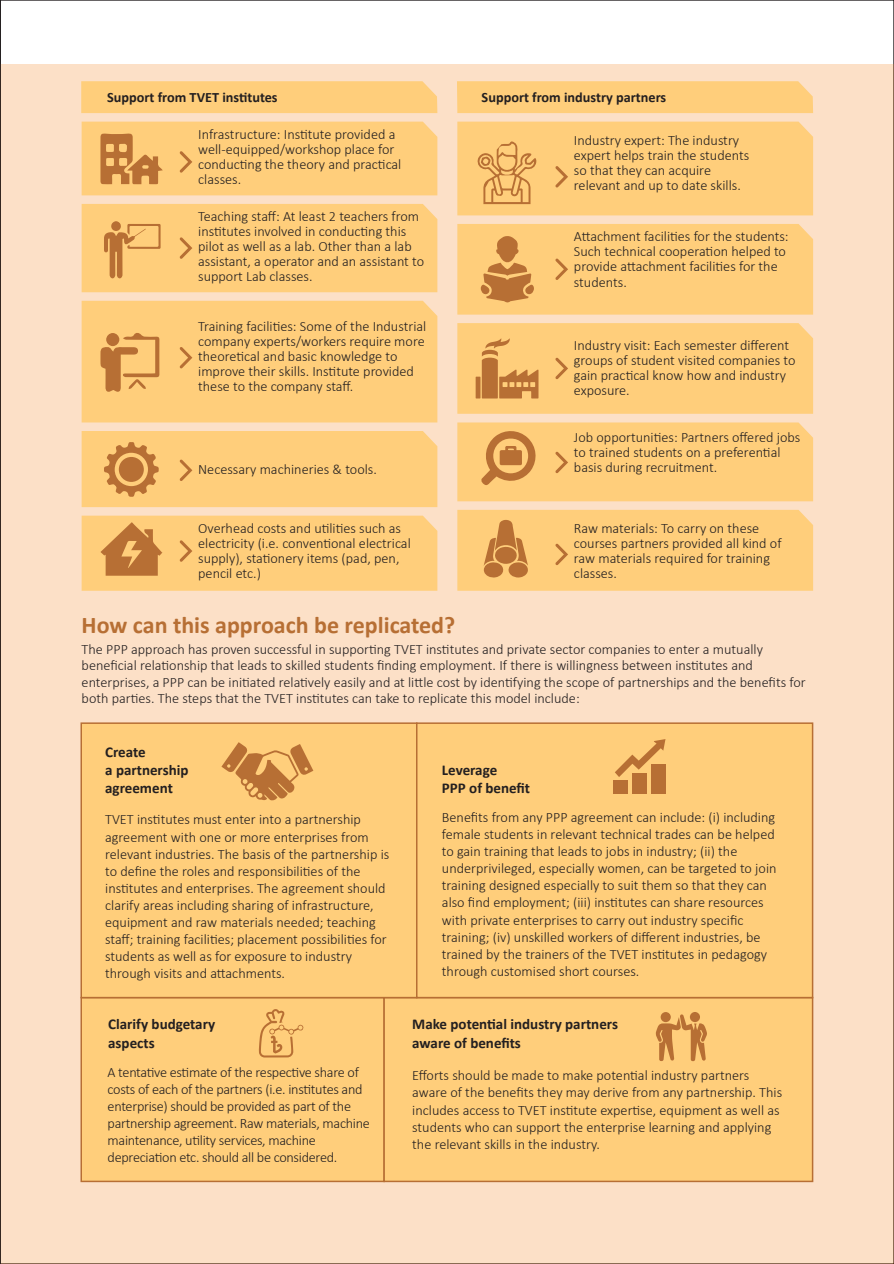
<style>
.page{position:relative;width:894px;height:1264px;background:#fff}
.page>*{position:absolute;margin:0;border:0;box-sizing:border-box;transform-origin:0 0}
.t1{font:700 24px "Calibri";color:#b76f34}
.t2{font:700 15px/18px "Calibri";color:#231f20}
.t3{font:300 14.25px/15px "Calibri";color:#231f20}
.t4{font:300 14.25px/17.1px "Calibri";letter-spacing:-.02em;color:#231f20}
.t5{font:700 14.25px "Calibri";color:#231f20}
</style>
<div class="page">
<div style="left:0;top:64px;width:893px;height:1199px;background:#fce0c7"></div>
<svg style="left:0;top:0;width:1px;height:1263px"></svg>
<div style="left:80px;top:996px;width:305px;height:185px;background:#ffce7b;border:2px solid #b76f34"></div>
<div style="left:383px;top:996px;width:430px;height:185px;background:#ffce7b;border:2px solid #b76f34"></div>
<div style="left:80px;top:722px;width:337px;height:276px;background:#ffce7b;border:2px solid #b76f34"></div>
<div style="left:416px;top:722px;width:397px;height:276px;background:#ffce7b;border:2px solid #b76f34"></div>
<svg style="left:259px;top:1009px;width:44px;height:48px"></svg>
<svg style="left:221px;top:742px;width:92px;height:59px"></svg>
<svg style="left:615px;top:739px;width:50px;height:38px"></svg>
<div style="left:650px;top:764px;width:15px;height:30px;background:#b76f34"></div>
<div style="left:632px;top:773px;width:14px;height:21px;background:#b76f34"></div>
<div style="left:613px;top:780px;width:14px;height:14px;background:#b76f34"></div>
<svg style="left:655px;top:1014px;width:52px;height:47px"></svg>
<svg style="left:689px;top:1011px;width:11px;height:11px"></svg>
<div style="left:660px;top:1011px;width:10px;height:11px;background:#b76f34;border-radius:50%"></div>
<div style="left:81px;top:81px;width:356px;height:32px;background:#ffce7b"></div>
<div style="left:457px;top:81px;width:355px;height:32px;background:#ffce7b"></div>
<svg style="left:82px;top:122px;width:355px;height:73px;background:#f9c776"></svg>
<div style="left:82px;top:301px;width:355px;height:121px;background:#ffce7b"></div>
<svg style="left:82px;top:515px;width:355px;height:75px;background:#f9c676"></svg>
<div style="left:457px;top:224px;width:355px;height:90px;background:#ffce7b"></div>
<svg style="left:457px;top:422px;width:355px;height:79px;background:#fbc977"></svg>
<div style="left:82px;top:204px;width:355px;height:88px;background:#ffce7b"></div>
<div style="left:82px;top:431px;width:355px;height:76px;background:#ffce7b"></div>
<div style="left:119px;top:457px;width:25px;height:25px;background:#b76f34;border-radius:50%"></div>
<svg style="left:457px;top:323px;width:355px;height:91px;background:#fac877"></svg>
<div style="left:457px;top:510px;width:355px;height:80px;background:#ffce7b"></div>
<div style="left:457px;top:122px;width:355px;height:93px;background:#ffce7b"></div>
<p class="t5" style="left:107px;top:88px;width:172px">Support from TVET institutes</p>
<p class="t5" style="left:481px;top:88px;width:186px">Support from industry partners</p>
<p class="t3" style="left:198px;top:127px;width:205px">Infrastructure: Institute provided a well-equipped/workshop place for conducting the theory and practical classes.</p>
<p class="t3" style="left:198px;top:209px;width:227px">Teaching staff: At least 2 teachers from institutes involved in conducting this pilot as well as a lab. Other than a lab assistant, a operator and an assistant to support Lab classes.</p>
<p class="t3" style="left:198px;top:318px;width:229px">Training facilities: Some of the Industrial company experts/workers require more theoretical and basic knowledge to improve their skills. Institute provided these to the company staff.</p>
<p class="t3" style="left:198px;top:461px;width:180px">Necessary machineries &amp; tools.</p>
<p class="t3" style="left:198px;top:521px;width:214px">Overhead costs and utilities such as electricity (i.e. conventional electrical supply), stationery items (pad, pen, pencil etc.)</p>
<p class="t3" style="left:574px;top:133px;width:177px">Industry expert: The industry expert helps train the students so that they can acquire relevant and up to date skills.</p>
<p class="t3" style="left:574px;top:229px;width:216px">Attachment facilities for the students:<br>Such technical cooperation helped to provide attachment facilities for the students.</p>
<p class="t3" style="left:574px;top:338px;width:223px">Industry visit: Each semester different groups of student visited companies to gain practical know how and industry exposure.</p>
<p class="t3" style="left:574px;top:429px;width:228px">Job opportunities: Partners offered jobs to trained students on a preferential basis during recruitment.</p>
<p class="t3" style="left:574px;top:521px;width:209px">Raw materials: To carry on these courses partners provided all kind of raw materials required for training classes.</p>
<h1 class="t1" style="left:82px;top:607px;width:375px">How can this approach be replicated?</h1>
<p class="t3" style="left:82px;top:640px;width:725px;line-height:16.5px">The PPP approach has proven successful in supporting TVET institutes and private sector companies to enter a mutually beneficial relationship that leads to skilled students finding employment. If there is willingness between institutes and enterprises, a PPP can be initiated relatively easily and at little cost by identifying the scope of partnerships and the benefits for both parties. The steps that the TVET institutes can take to replicate this model include:</p>
<p class="t2" style="left:105px;top:742px;width:85px">Create<br>a partnership agreement</p>
<p class="t3" style="left:105px;top:811px;width:285px;line-height:17.1px">TVET institutes must enter into a partnership agreement with one or more enterprises from relevant industries. The basis of the partnership is to define the roles and responsibilities of the institutes and enterprises. The agreement should clarify areas including sharing of infrastructure, equipment and raw materials needed; teaching staff; training facilities; placement possibilities for students as well as for exposure to industry through visits and attachments.</p>
<p class="t2" style="left:108px;top:1014px;width:108px">Clarify budgetary aspects</p>
<p class="t4" style="left:108px;top:1063px;width:264px">A tentative estimate of the respective share of costs of each of the partners (i.e. institutes and enterprise) should be provided as part of the partnership agreement. Raw materials, machine maintenance, utility services, machine depreciation etc. should all be considered.</p>
<p class="t2" style="left:442px;top:760px;width:90px">Leverage<br>PPP of benefit</p>
<p class="t3" style="left:442px;top:808px;width:336px;line-height:17.1px">Benefits from any PPP agreement can include: (i) including female students in relevant technical trades can be helped to gain training that leads to jobs in industry; (ii) the underprivileged, especially women, can be targeted to join training designed especially to suit them so that they can also find employment; (iii) institutes can share resources with private enterprises to carry out industry specific training; (iv) unskilled workers of different industries, be trained by the trainers of the TVET institutes in pedagogy through customised short courses.</p>
<p class="t2" style="left:412px;top:1014px;width:207px">Make potential industry partners aware of benefits</p>
<p class="t3" style="left:412px;top:1066px;width:371px;line-height:17.1px">Efforts should be made to make potential industry partners aware of the benefits they may derive from any partnership. This includes access to TVET institute expertise, equipment as well as students who can support the enterprise learning and applying the relevant skills in the industry.</p>
</div>
